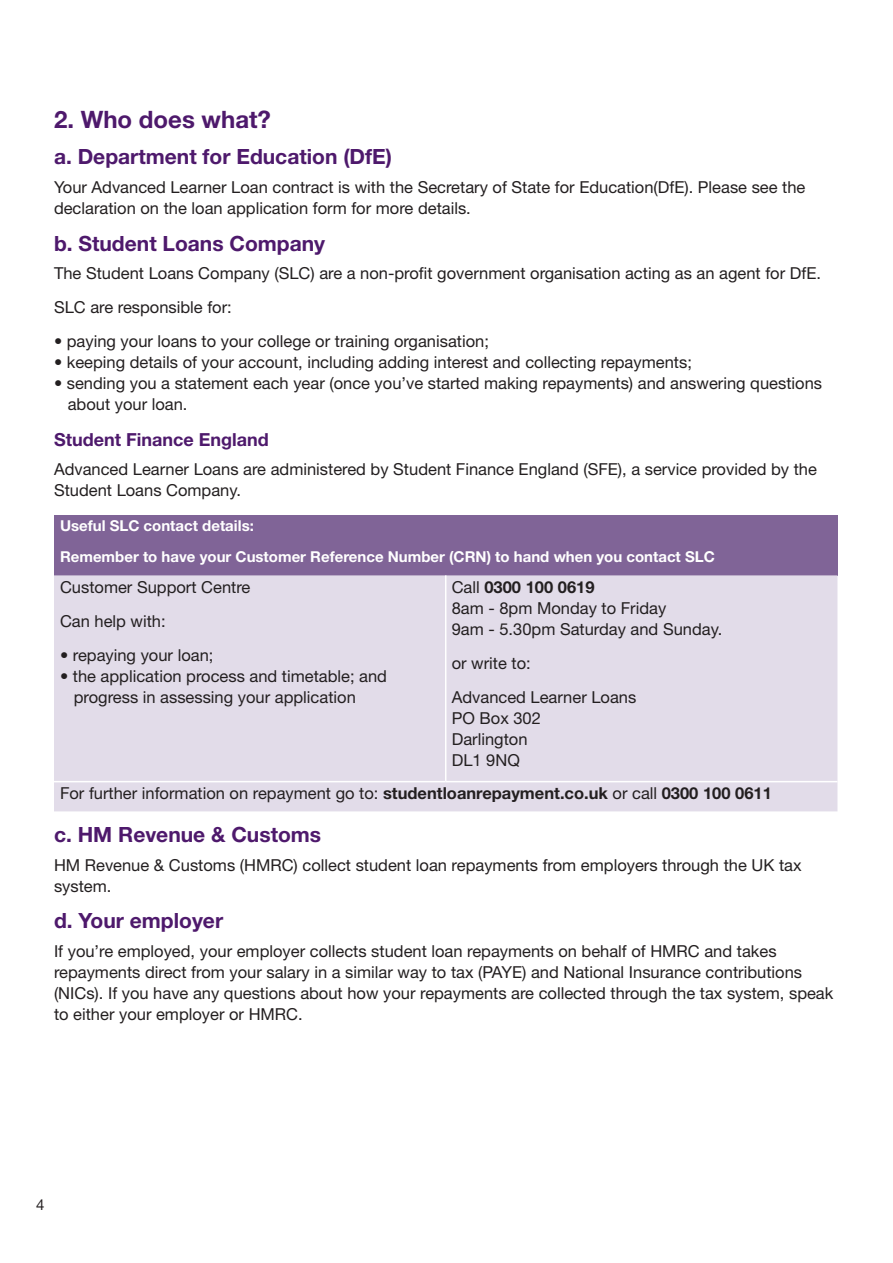
<style>
.page{position:relative;width:893px;height:1263px;background:#fff}
.page>*{position:absolute;margin:0;border:0;box-sizing:border-box;transform-origin:0 0}
._24__bullet{font:700 24px "Helvetica Neue LT Std";color:#4e196c}
.t1{font:700 21px "Helvetica Neue LT Std";color:#4e196c}
.t2{font:700 18px "Helvetica Neue LT Std";color:#4e196c}
._24__bullet-2{font:16.5px/21px "Helvetica Neue LT Std";color:#231f20}
._24__bullet-3{font:700 15px "Helvetica Neue LT Std";color:#fff}
.t3{font:15px "Helvetica Neue LT Std";color:#231f20}
.s1{font-weight:700}
</style>
<div class="page">
<div style="left:54px;top:515px;width:783px;height:60px;background:#806497"></div>
<div style="left:54px;top:575px;width:783px;height:236px;background:#e2dce9"></div>
<hr style="left:445px;top:575px;width:1px;height:206px;background:#fff">
<hr style="left:54px;top:781px;width:392px;height:1px;background:#fff">
<hr style="left:446px;top:781px;width:391px;height:1px;background:#fff">
<p class="_24__bullet" style="left:54px;top:104px;width:218px">2. Who does what?</p>
<p class="t1" style="left:54px;top:144px;width:339px">a. Department for Education (DfE)</p>
<p class="_24__bullet-2" style="left:54px;top:176px;width:753px">Your Advanced Learner Loan contract is with the Secretary of State for Education(DfE). Please see the declaration on the loan application form for more details.</p>
<p class="t1" style="left:54px;top:230px;width:273px">b. Student Loans Company</p>
<p class="_24__bullet-2" style="left:54px;top:263px;width:768px">The Student Loans Company (SLC) are a non-profit government organisation acting as an agent for DfE.</p>
<p class="_24__bullet-2" style="left:54px;top:296px;width:179px">SLC are responsible for:</p>
<p class="_24__bullet-2" style="left:54px;top:330px;width:436px">• paying your loans to your college or training organisation;</p>
<p class="_24__bullet-2" style="left:54px;top:351px;width:639px">• keeping details of your account, including adding interest and collecting repayments;</p>
<p class="_24__bullet-2" style="left:68px;top:372px;width:756px;text-indent:-14px">• sending you a statement each year (once you’ve started making repayments) and answering questions about your loan.</p>
<p class="t2" style="left:54px;top:429px;width:216px">Student Finance England</p>
<p class="_24__bullet-2" style="left:54px;top:458px;width:764px">Advanced Learner Loans are administered by Student Finance England (SFE), a service provided by the<br>Student Loans Company.</p>
<p class="_24__bullet-3" style="left:60px;top:517px;width:195px">Useful SLC contact details:</p>
<p class="_24__bullet-3" style="left:60px;top:547px;width:656px">Remember to have your Customer Reference Number (CRN) to hand when you contact SLC</p>
<p class="_24__bullet-2" style="left:60px;top:577px;width:192px">Customer Support Centre</p>
<p class="_24__bullet-2" style="left:60px;top:610px;width:107px">Can help with:</p>
<p class="_24__bullet-2" style="left:60px;top:644px;width:155px">• repaying your loan;</p>
<p class="_24__bullet-2" style="left:74px;top:665px;width:315px;text-indent:-14px">• the application process and timetable; and progress in assessing your application</p>
<p class="_24__bullet-2" style="left:452px;top:577px;width:272px">Call <span class="s1">0300 100 0619<br></span>8am - 8pm Monday to Friday<br>9am - 5.30pm Saturday and Sunday.</p>
<p class="_24__bullet-2" style="left:452px;top:652px;width:81px">or write to:</p>
<p class="_24__bullet-2" style="left:452px;top:686px;width:186px">Advanced Learner Loans<br>PO Box 302<br>Darlington<br>DL1 9NQ</p>
<p class="_24__bullet-2" style="left:60px;top:783px;width:713px">For further information on repayment go to: <span class="s1">studentloanrepayment.co.uk</span> or call <span class="s1">0300 100 0611</span></p>
<p class="t1" style="left:54px;top:822px;width:269px">c. HM Revenue &amp; Customs</p>
<p class="_24__bullet-2" style="left:54px;top:854px;width:749px">HM Revenue &amp; Customs (HMRC) collect student loan repayments from employers through the UK tax system.</p>
<p class="t1" style="left:54px;top:908px;width:171px">d. Your employer</p>
<p class="_24__bullet-2" style="left:54px;top:940px;width:781px">If you’re employed, your employer collects student loan repayments on behalf of HMRC and takes repayments direct from your salary in a similar way to tax (PAYE) and National Insurance contributions (NICs). If you have any questions about how your repayments are collected through the tax system, speak to either your employer or HMRC.</p>
<p class="t3" style="left:36px;top:1195px;width:10px">4</p>
</div>
